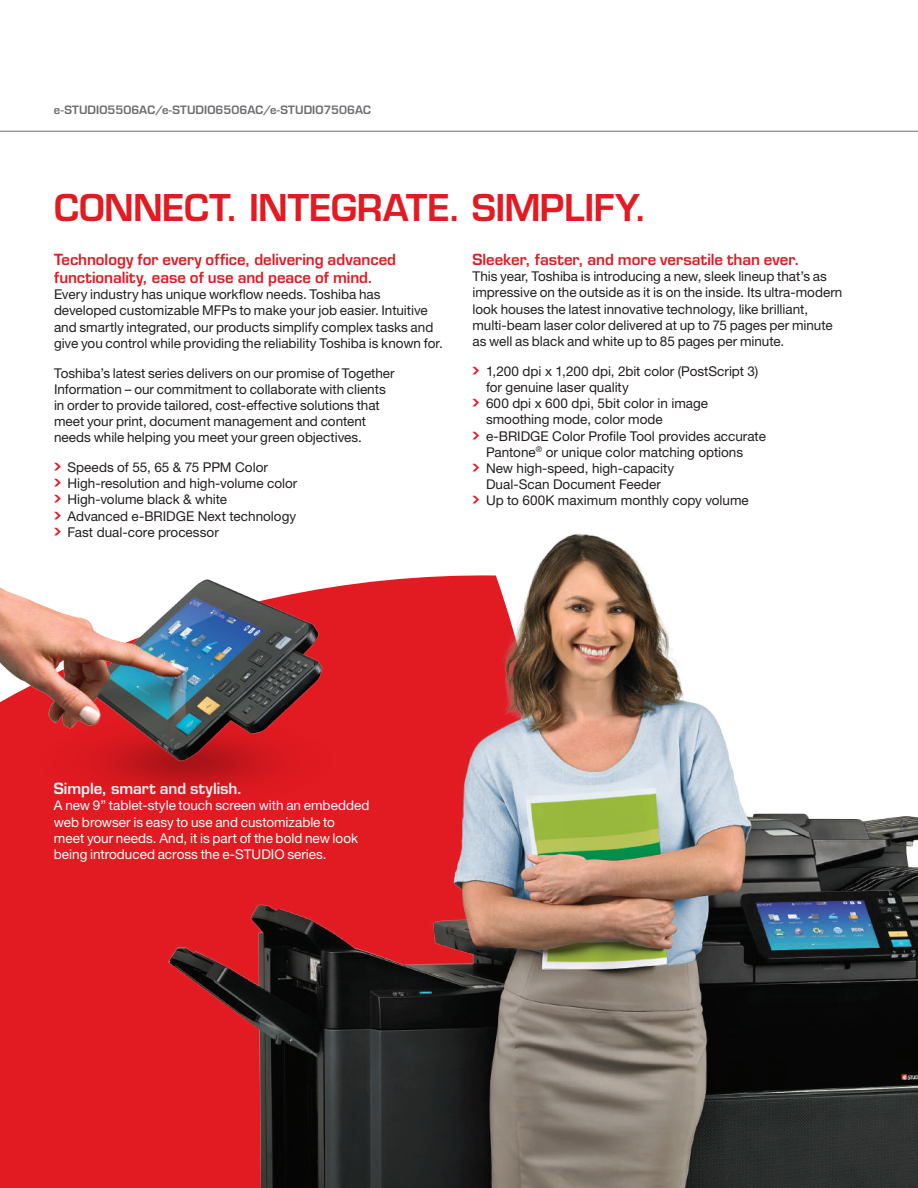
<style>
.page{position:relative;width:918px;height:1188px;background:#fff}
.page>*{position:absolute;margin:0;border:0;box-sizing:border-box;transform-origin:0 0}
.t1{font:600 36px "Eurostile LT Std";letter-spacing:-.015em;color:#e21a21}
.t2{font:600 15px/18px "Eurostile LT Std";color:#e21a21}
.t3{font:600 15px "Eurostile LT Std";letter-spacing:-.005em;color:#fff}
.t4{font:13.5px/16.2px "Helvetica Neue LT Std";color:#231f20}
.t5{font:13.5px/16.2px "Helvetica Neue LT Std";color:#fff}
.t6{font:600 11.25px "Eurostile LT Std";letter-spacing:.01em;color:#6c6d70}
.s1{font-family:"Chevron";font-size:19.5px;color:#e21a21}
</style>
<div class="page">
<div style="left:0;top:764px;width:135px;height:424px;background:#e21a21"></div>
<hr style="left:0;top:131px;width:918px;height:1px;background:#6c6d70">
<img style="left:27px;top:764px;width:108px;height:104px">
<img style="left:0;top:587px;width:135px;height:177px">
<img style="left:135px;top:534px;width:783px;height:654px">
<p class="t6" style="left:54px;top:103px;width:319px">e-STUDIO5506AC/e-STUDIO6506AC/e-STUDIO7506AC</p>
<h1 class="t1" style="left:54px;top:186px;width:595px">CONNECT. INTEGRATE. SIMPLIFY.</h1>
<p class="t2" style="left:472px;top:250px;width:329px">Sleeker, faster, and more versatile than ever.</p>
<p class="t4" style="left:472px;top:268px;width:371px">This year, Toshiba is introducing a new, sleek lineup that’s as impressive on the outside as it is on the inside. Its ultra-modern look houses the latest innovative technology, like brilliant, multi-beam laser color delivered at up to 75 pages per minute as well as black and white up to 85 pages per minute.</p>
<p class="t4" style="left:486px;top:363px;width:274px;text-indent:-14px"><span class="s1">•</span> 1,200 dpi x 1,200 dpi, 2bit color (PostScript 3) for genuine laser quality</p>
<p class="t4" style="left:486px;top:395px;width:224px;text-indent:-14px"><span class="s1">•</span> 600 dpi x 600 dpi, 5bit color in image smoothing mode, color mode</p>
<p class="t4" style="left:486px;top:427px;width:281px;text-indent:-14px"><span class="s1">•</span> e-BRIDGE Color Profile Tool provides accurate<br>Pantone<sup>®</sup> or unique color matching options</p>
<p class="t4" style="left:472px;top:460px;width:203px;text-align:center"><span class="s1">•</span> New high-speed, high-capacity<br>Dual-Scan Document Feeder</p>
<p class="t4" style="left:472px;top:492px;width:278px"><span class="s1">•</span> Up to 600K maximum monthly copy volume</p>
<p class="t2" style="left:54px;top:250px;width:344px">Technology for every office, delivering advanced functionality, ease of use and peace of mind.</p>
<p class="t4" style="left:54px;top:286px;width:390px">Every industry has unique workflow needs. Toshiba has developed customizable MFPs to make your job easier. Intuitive and smartly integrated, our products simplify complex tasks and give you control while providing the reliability Toshiba is known for.</p>
<p class="t4" style="left:54px;top:364px;width:342px">Toshiba’s latest series delivers on our promise of Together Information – our commitment to collaborate with clients in order to provide tailored, cost-effective solutions that meet your print, document management and content needs while helping you meet your green objectives.</p>
<p class="t4" style="left:54px;top:459px;width:215px"><span class="s1">•</span> Speeds of 55, 65 &amp; 75 PPM Color</p>
<p class="t4" style="left:54px;top:475px;width:245px"><span class="s1">•</span> High-resolution and high-volume color</p>
<p class="t4" style="left:54px;top:491px;width:175px"><span class="s1">•</span> High-volume black &amp; white</p>
<p class="t4" style="left:54px;top:508px;width:244px"><span class="s1">•</span> Advanced e-BRIDGE Next technology</p>
<p class="t4" style="left:54px;top:524px;width:166px"><span class="s1">•</span> Fast dual-core processor</p>
<p class="t3" style="left:54px;top:779px;width:190px">Simple, smart and stylish.</p>
<p class="t5" style="left:54px;top:797px;width:317px">A new 9” tablet-style touch screen with an embedded web browser is easy to use and customizable to<br>meet your needs. And, it is part of the bold new look being introduced across the e-STUDIO series.</p>
</div>
